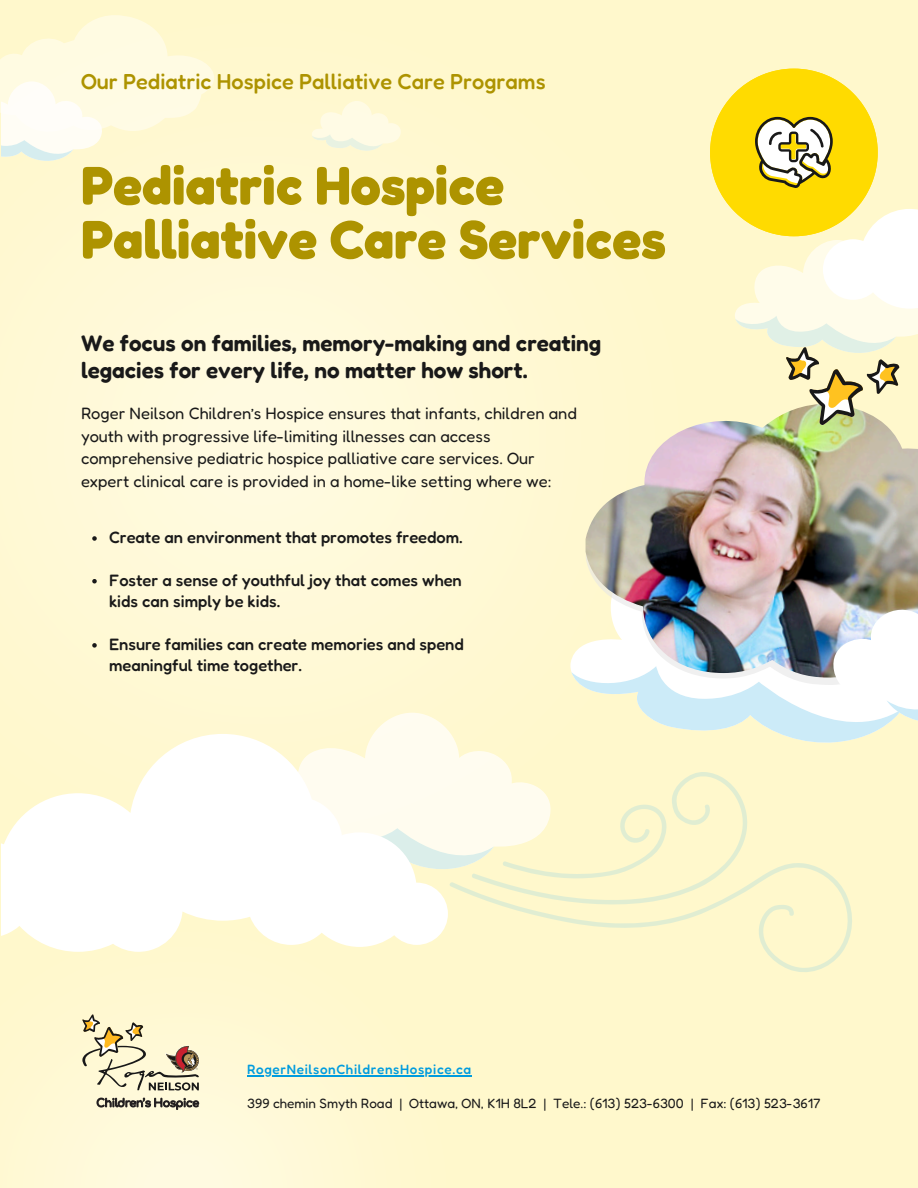
<style>
.page{position:relative;width:918px;height:1188px;background:#fff8cc}
.page>*{position:absolute;margin:0;border:0;box-sizing:border-box;transform-origin:0 0}
.t1{font:700 54px/54px "Fredoka";color:#ad9300}
.t2{font:600 22.5px/27px "Fredoka";color:#191919}
.t3{font:500 21.75px "Fredoka";color:#ad9300}
.t4{font:16.5px/22.5px "Fredoka";color:#191919}
.t5{font:500 16.5px/21.3px "Fredoka";color:#191919}
.t6{font:13.5px "Fredoka";color:#191919}
.t7{font:500 13.5px "Fredoka";letter-spacing:.05em;color:#009cde}
</style>
<div class="page">
<svg style="left:43px;top:1055px;width:416px;height:133px;fill:#fff9d7"></svg>
<div style="left:39px;top:160px;width:438px;height:553px;background:#fff9d8"></div>
<svg style="left:82px;top:1014px;width:117px;height:77px"></svg>
<svg style="left:97px;top:1098px;width:102px;height:12px"></svg>
<svg style="left:373px;top:713px;width:138px;height:59px"></svg>
<svg style="left:1px;top:734px;width:447px;height:218px;fill:#fff"></svg>
<svg style="left:271px;top:772px;width:476px;height:134px"></svg>
<svg style="left:449px;top:860px;width:403px;height:112px"></svg>
<svg style="left:0;top:15px;width:214px;height:145px"></svg>
<img style="left:586px;top:422px;width:332px;height:150px">
<svg style="left:312px;top:101px;width:89px;height:50px"></svg>
<img style="left:571px;top:572px;width:347px;height:171px">
<svg style="left:710px;top:69px;width:208px;height:357px"></svg>
<hr style="left:247px;top:1075px;width:225px;height:1px;background:#009cde">
<svg style="left:92px;top:536px;width:5px;height:5px"></svg>
<svg style="left:92px;top:579px;width:5px;height:4px"></svg>
<svg style="left:92px;top:643px;width:5px;height:5px"></svg>
<p class="t3" style="left:81px;top:68px;width:466px">Our Pediatric Hospice Palliative Care Programs</p>
<p class="t1" style="left:81px;top:157px;width:586px">Pediatric Hospice<br>Palliative Care Services</p>
<h2 class="t2" style="left:81px;top:329px;width:522px">We focus on families, memory-making and creating legacies for every life, no matter how short.</h2>
<p class="t4" style="left:81px;top:402px;width:498px">Roger Neilson Children’s Hospice ensures that infants, children and youth with progressive life-limiting illnesses can access comprehensive pediatric hospice palliative care services. Our expert clinical care is provided in a home-like setting where we:</p>
<h2 class="t5" style="left:109px;top:526px;width:355px">Create an environment that promotes freedom.</h2>
<h3 class="t5" style="left:109px;top:569px;width:354px">Foster a sense of youthful joy that comes when kids can simply be kids.</h3>
<p class="t5" style="left:109px;top:633px;width:356px">Ensure families can create memories and spend meaningful time together.</p>
<h1 class="t7" style="left:247px;top:1061px;width:226px">RogerNeilsonChildrensHospice.ca</h1>
<p class="t6" style="left:247px;top:1095px;width:575px">399 chemin Smyth Road | Ottawa, ON, K1H 8L2 | Tele.: (613) 523-6300 | Fax: (613) 523-3617</p>
</div>
